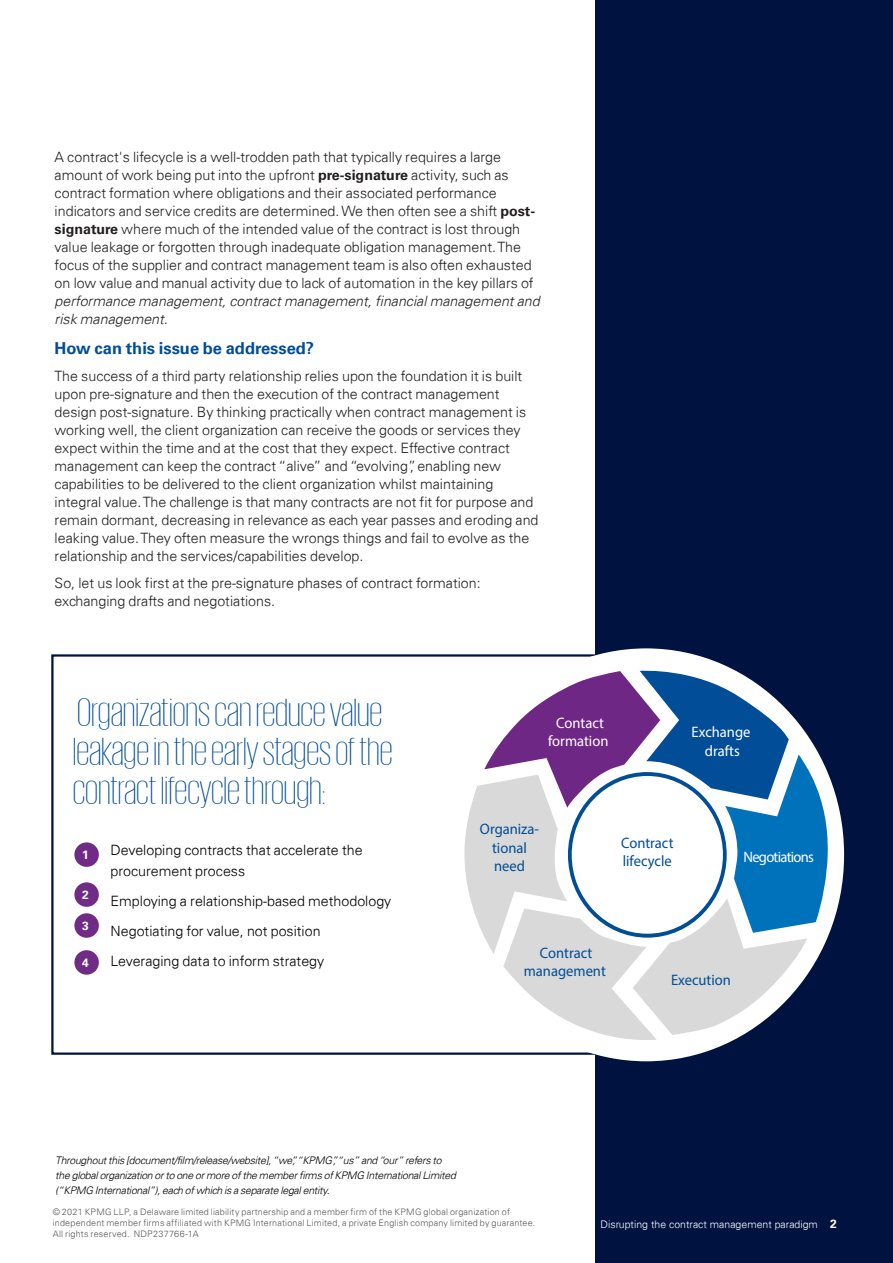
<style>
.page{position:relative;width:893px;height:1263px;background:#fff}
.page>*{position:absolute;margin:0;border:0;box-sizing:border-box;transform-origin:0 0}
.t1{font:200 40.5px/39px "KPMG";color:#014d97}
.t2{font:700 16.5px "Univers 65";color:#014d97}
.t3{font:700 15.15px/18.3px "Univers LT Std";color:#014d97;text-align:center;scale:.96 1}
.t4{font:700 15.15px/18.3px "Univers LT Std";color:#fff;text-align:center;scale:.96 1}
.t5{font:700 15.15px "Univers LT Std";letter-spacing:-.05em;color:#fff;scale:.96 1}
.t6{font:300 14.25px/18px "Univers 45";color:#231f20}
.t7{font:300 14.25px/30px "Univers 45";color:#000}
.t8{font:italic 300 14.25px/18px "Univers 45";color:#231f20}
.t9{font:700 12px "Univers 65";color:#fff}
.t10{font:italic 300 10.5px/15px "Univers 45";letter-spacing:-.025em;color:#000}
.t11{font:300 10.5px "Univers 45";color:#fff}
.t12{font:300 9px/10.8px "Univers 45";letter-spacing:.02em;color:#57585a}
.s1{font-family:"Univers 65";font-weight:700}
.s2{font-family:"Univers 65";font-weight:700;font-size:12px}
</style>
<div class="page">
<div style="left:595px;top:0;width:298px;height:1263px;background:#001340"></div>
<div style="left:448px;top:648px;width:396px;height:413px;background:#fff;border-radius:50%"></div>
<svg style="left:464px;top:668px;width:365px;height:372px"></svg>
<div style="left:74px;top:842px;width:25px;height:25px;background:#702b87;border-radius:50%"></div>
<div style="left:74px;top:882px;width:25px;height:25px;background:#702b87;border-radius:50%"></div>
<div style="left:74px;top:913px;width:25px;height:25px;background:#702b87;border-radius:50%"></div>
<div style="left:74px;top:950px;width:25px;height:25px;background:#702b87;border-radius:50%"></div>
<p class="t6" style="left:55px;top:148px;width:482px">A contract's lifecycle is a well-trodden path that typically requires a large amount of work being put into the upfront <span class="s1">pre-signature</span> activity, such as contract formation where obligations and their associated performance indicators and service credits are determined. We then often see a shift <span class="s1">post&shy;signature</span> where much of the intended value of the contract is lost through value leakage or forgotten through inadequate obligation management. The focus of the supplier and contract management team is also often exhausted on low value and manual activity due to lack of automation in the key pillars of</p>
<p class="t8" style="left:55px;top:292px;width:487px">performance management, contract management, financial management and risk management.</p>
<p class="t2" style="left:55px;top:339px;width:261px">How can this issue be addressed?</p>
<p class="t6" style="left:55px;top:367px;width:485px">The success of a third party relationship relies upon the foundation it is built upon pre-signature and then the execution of the contract management design post-signature. By thinking practically when contract management is working well, the client organization can receive the goods or services they expect within the time and at the cost that they expect. Effective contract management can keep the contract “alive” and “evolving”, enabling new capabilities to be delivered to the client organization whilst maintaining integral value. The challenge is that many contracts are not fit for purpose and remain dormant, decreasing in relevance as each year passes and eroding and leaking value. They often measure the wrongs things and fail to evolve as the relationship and the services/capabilities develop.</p>
<p class="t6" style="left:55px;top:574px;width:428px">So, let us look first at the pre-signature phases of contract formation: exchanging drafts and negotiations.</p>
<h1 class="t1" style="left:73px;top:692px;width:321px">Organizations can reduce value leakage in the early stages of the contract lifecycle through:</h1>
<p class="t7" style="left:111px;top:839px;width:253px;line-height:21px">Developing contracts that accelerate the procurement process</p>
<p class="t7" style="left:111px;top:886px;width:282px">Employing a relationship-based methodology<br>Negotiating for value, not position<br>Leveraging data to inform strategy</p>
<p class="t9" style="left:82px;top:848px;width:8px">1</p>
<p class="t9" style="left:82px;top:888px;width:8px">2</p>
<p class="t9" style="left:82px;top:919px;width:8px">3</p>
<p class="t9" style="left:82px;top:956px;width:8px">4</p>
<p class="t4" style="left:548px;top:713px;width:64px">Contact formation</p>
<p class="t4" style="left:692px;top:723px;width:63px">Exchange drafts</p>
<p class="t3" style="left:480px;top:820px;width:63px">Organiza&shy;tional need</p>
<p class="t3" style="left:621px;top:833px;width:56px;text-align:left">Contract lifecycle</p>
<p class="t5" style="left:743px;top:847px;width:75px">Negotiations</p>
<p class="t3" style="left:524px;top:943px;width:87px">Contract management</p>
<p class="t3" style="left:671px;top:971px;width:64px">Execution</p>
<p class="t10" style="left:55px;top:1153px;width:402px">Throughout this [document/film/release/website], “we”, “KPMG”, “us” and “our” refers to the global organization or to one or more of the member firms of KPMG International Limited (“KPMG International”), each of which is a separate legal entity.</p>
<p class="t12" style="left:53px;top:1206px;width:484px">© 2021 KPMG LLP, a Delaware limited liability partnership and a member firm of the KPMG global organization of independent member firms affiliated with KPMG International Limited, a private English company limited by guarantee.<br>All rights reserved. NDP237766-1A</p>
<p class="t11" style="left:600px;top:1217px;width:238px">Disrupting the contract management paradigm <span class="s2">2</span></p>
</div>
